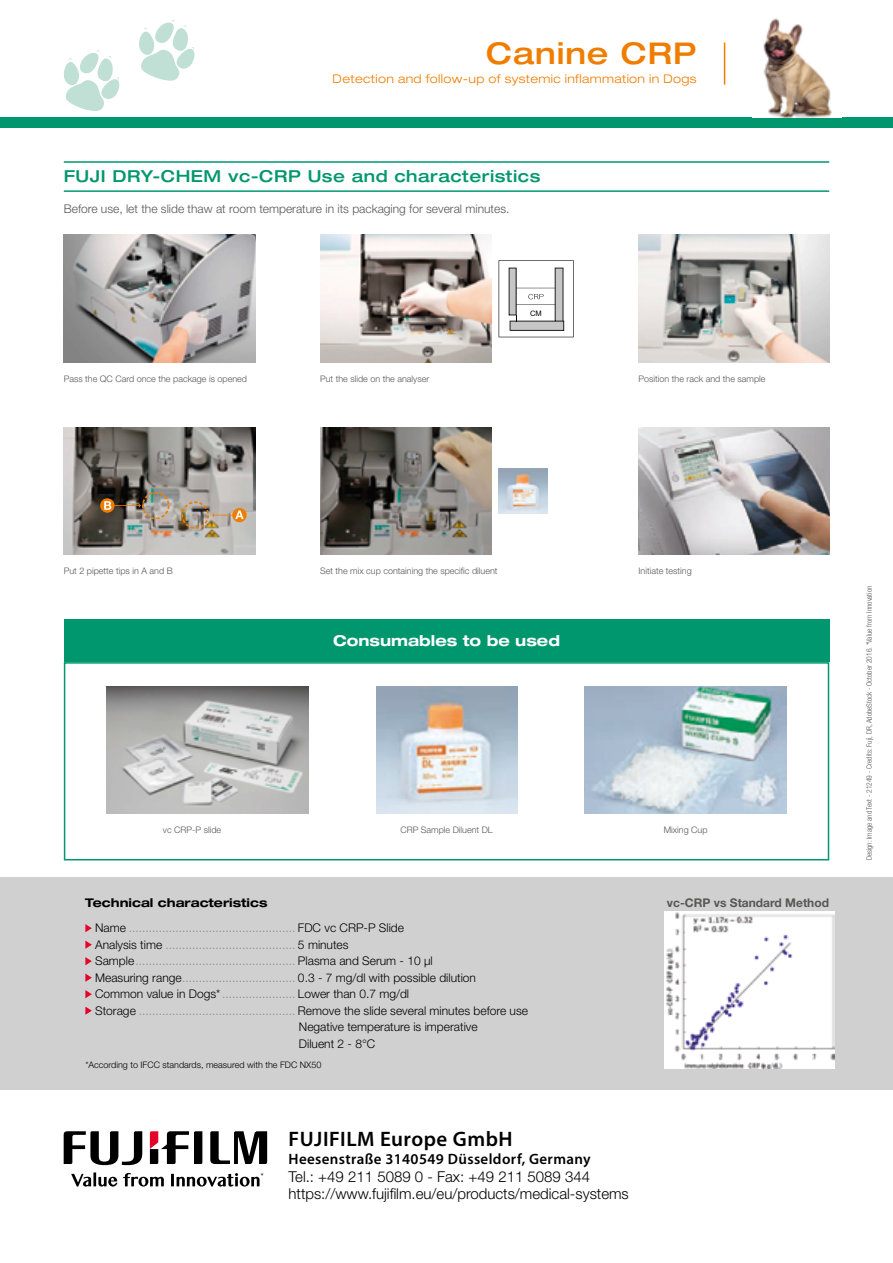
<style>
.page{position:relative;width:893px;height:1263px;background:#fff}
.page>*{position:absolute;margin:0;border:0;box-sizing:border-box;transform-origin:0 0}
.t1{font:500 expanded 30px "Helvetica Neue LT Std";letter-spacing:.03em;color:#ef7d00}
.t2{font:600 21px "Myriad Pro";letter-spacing:.025em;color:#000}
.t3{font:500 expanded 16.5px "Helvetica Neue LT Std";letter-spacing:.03em;color:#00976e}
.t4{font:300 15px/17.2px "Helvetica Neue LT Std";color:#000}
.t5{font:600 15px "Myriad Pro";letter-spacing:.025em;color:#000}
.t6{font:700 expanded 15px "Helvetica Neue LT Std";color:#fff}
.t7{font:300 12px/25px "Helvetica Neue LT Std";color:#878787}
.t8{font:300 12px "Helvetica Neue LT Std";color:#000}
.t9{font:300 12px "Helvetica Neue LT Std";color:#575756}
.t10{font:300 expanded 12px "Helvetica Neue LT Std";letter-spacing:.03em;color:#ef7d00}
.t11{font:700 12px "Helvetica Neue LT Std";color:#575756}
.t12{font:300 9px "Helvetica Neue LT Std";color:#575756}
.t13{font:300 9px "Helvetica Neue LT Std";color:#000}
.t14{font:300 condensed 7.5px "Helvetica Neue LT Std";color:#575756}
.t15{font:7.5px "Arial";color:#000}
.s1{font-weight:700;font-stretch:expanded;color:#000}
.s2{color:#000}
.s3{color:#878787}
</style>
<div class="page">
<svg style="left:210px;top:1131px;width:57px;height:33px"></svg>
<svg style="left:64px;top:1131px;width:78px;height:34px"></svg>
<svg style="left:150px;top:1131px;width:52px;height:33px"></svg>
<svg style="left:71px;top:1172px;width:46px;height:14px"></svg>
<svg style="left:123px;top:1173px;width:41px;height:13px"></svg>
<svg style="left:171px;top:1173px;width:93px;height:13px"></svg>
<hr style="left:724px;top:43px;width:1px;height:42px;background:#ef7d00">
<div style="left:0;top:117px;width:893px;height:11px;background:#00976e"></div>
<img style="left:763px;top:18px;width:69px;height:99px">
<hr style="left:64px;top:161px;width:765px;height:2px;background:#00976e">
<hr style="left:64px;top:190px;width:765px;height:2px;background:#00976e">
<img style="left:64px;top:235px;width:191px;height:127px">
<img style="left:106px;top:686px;width:202px;height:128px">
<img style="left:376px;top:686px;width:141px;height:128px">
<img style="left:585px;top:686px;width:202px;height:128px">
<img style="left:499px;top:469px;width:49px;height:44px">
<img style="left:320px;top:427px;width:172px;height:128px">
<img style="left:639px;top:235px;width:191px;height:127px">
<img style="left:639px;top:427px;width:191px;height:128px">
<div style="left:0;top:877px;width:893px;height:213px;background:#d0d0d0"></div>
<svg style="left:85px;top:924px;width:7px;height:8px"></svg>
<svg style="left:85px;top:940px;width:7px;height:9px"></svg>
<svg style="left:85px;top:957px;width:7px;height:8px"></svg>
<svg style="left:85px;top:973px;width:7px;height:9px"></svg>
<svg style="left:85px;top:990px;width:7px;height:8px"></svg>
<svg style="left:85px;top:1006px;width:7px;height:9px"></svg>
<img style="left:665px;top:911px;width:169px;height:158px">
<svg style="left:64px;top:50px;width:56px;height:61px"></svg>
<svg style="left:139px;top:20px;width:56px;height:61px"></svg>
<img style="left:320px;top:235px;width:172px;height:127px">
<svg style="left:499px;top:260px;width:75px;height:77px"></svg>
<img style="left:64px;top:427px;width:191px;height:128px">
<svg style="left:232px;top:508px;width:15px;height:14px"></svg>
<svg style="left:182px;top:501px;width:62px;height:28px;background:#b4a18b"></svg>
<svg style="left:100px;top:498px;width:15px;height:15px"></svg>
<svg style="left:104px;top:492px;width:65px;height:27px;background:#7c6f5e"></svg>
<div style="left:64px;top:620px;width:765px;height:42px;background:#00976e"></div>
<div style="left:64px;top:662px;width:765px;height:198px;border:2px solid #00976e"></div>
<h1 class="t1" style="left:486px;top:35px;width:212px">Canine CRP</h1>
<p class="t10" style="left:333px;top:71px;width:365px">Detection and follow-up of systemic inflammation in Dogs</p>
<h3 class="t3" style="left:64px;top:166px;width:478px">FUJI DRY-CHEM vc-CRP Use and characteristics</h3>
<p class="t9" style="left:64px;top:201px;width:447px">Before use, let the slide thaw at room temperature in its packaging for several minutes.</p>
<p class="t12" style="left:64px;top:373px;width:185px">Pass the QC Card once the package is opened</p>
<p class="t12" style="left:320px;top:373px;width:111px">Put the slide on the analyser</p>
<p class="t15" style="left:530px;top:308px;width:13px">CM</p>
<p class="t12" style="left:639px;top:373px;width:129px">Position the rack and the sample</p>
<p class="t12" style="left:64px;top:565px;width:111px">Put 2 pipette tips in A and B</p>
<p class="t12" style="left:320px;top:565px;width:179px">Set the mix cup containing the specific diluent</p>
<p class="t6" style="left:333px;top:631px;width:228px">Consumables to be used</p>
<p class="t12" style="left:639px;top:565px;width:55px">Initiate testing</p>
<p class="t12" style="left:163px;top:824px;width:60px">vc CRP-P slide</p>
<p class="t12" style="left:400px;top:824px;width:94px">CRP Sample Diluent DL</p>
<p class="t12" style="left:664px;top:824px;width:45px">Mixing Cup</p>
<p class="t7" style="left:95px;top:890px;width:310px;text-indent:-10px"><span class="s1">Technical characteristics<br></span><span class="s2">Name</span> .................................................. <span class="s2">FDC vc CRP-P Slide</span></p>
<p class="t7" style="left:95px;top:932px;width:255px"><span class="s2">Analysis time</span> ....................................... <span class="s2">5 minutes</span></p>
<p class="t7" style="left:95px;top:948px;width:339px"><span class="s2">Sample</span>................................................ <span class="s2">Plasma and Serum - 10 μl</span></p>
<p class="t8" style="left:95px;top:970px;width:382px">Measuring range<span class="s3">..................................</span> 0.3 - 7 mg/dl with possible dilution</p>
<p class="t8" style="left:95px;top:987px;width:315px">Common value in Dogs*<span class="s3">......................</span> Lower than 0.7 mg/dl</p>
<p class="t7" style="left:95px;top:998px;width:434px"><span class="s2">Storage</span> ............................................... <span class="s2">Remove the slide several minutes before use</span></p>
<p class="t8" style="left:299px;top:1020px;width:180px">Negative temperature is imperative</p>
<p class="t8" style="left:299px;top:1036px;width:78px">Diluent 2 - 8°C</p>
<p class="t13" style="left:85px;top:1059px;width:238px">*According to IFCC standards, measured with the FDC NX50</p>
<h2 class="t2" style="left:289px;top:1125px;width:226px">FUJIFILM Europe GmbH</h2>
<p class="t5" style="left:289px;top:1149px;width:304px">Heesenstraße 3140549 Düsseldorf, Germany</p>
<p class="t4" style="left:289px;top:1167px;width:342px">Tel.: +49 211 5089 0 - Fax: +49 211 5089 344 https://www.fujifilm.eu/eu/products/medical-systems</p>
<p class="t11" style="left:667px;top:895px;width:164px">vc-CRP vs Standard Method</p>
<p class="t14" style="left:865px;top:860px;width:276px;rotate:-90deg">Design: Image and Text - 21249 - Credits: Fuji, DR, AdobeStock - October 2016. *Value from Innovation</p>
</div>
